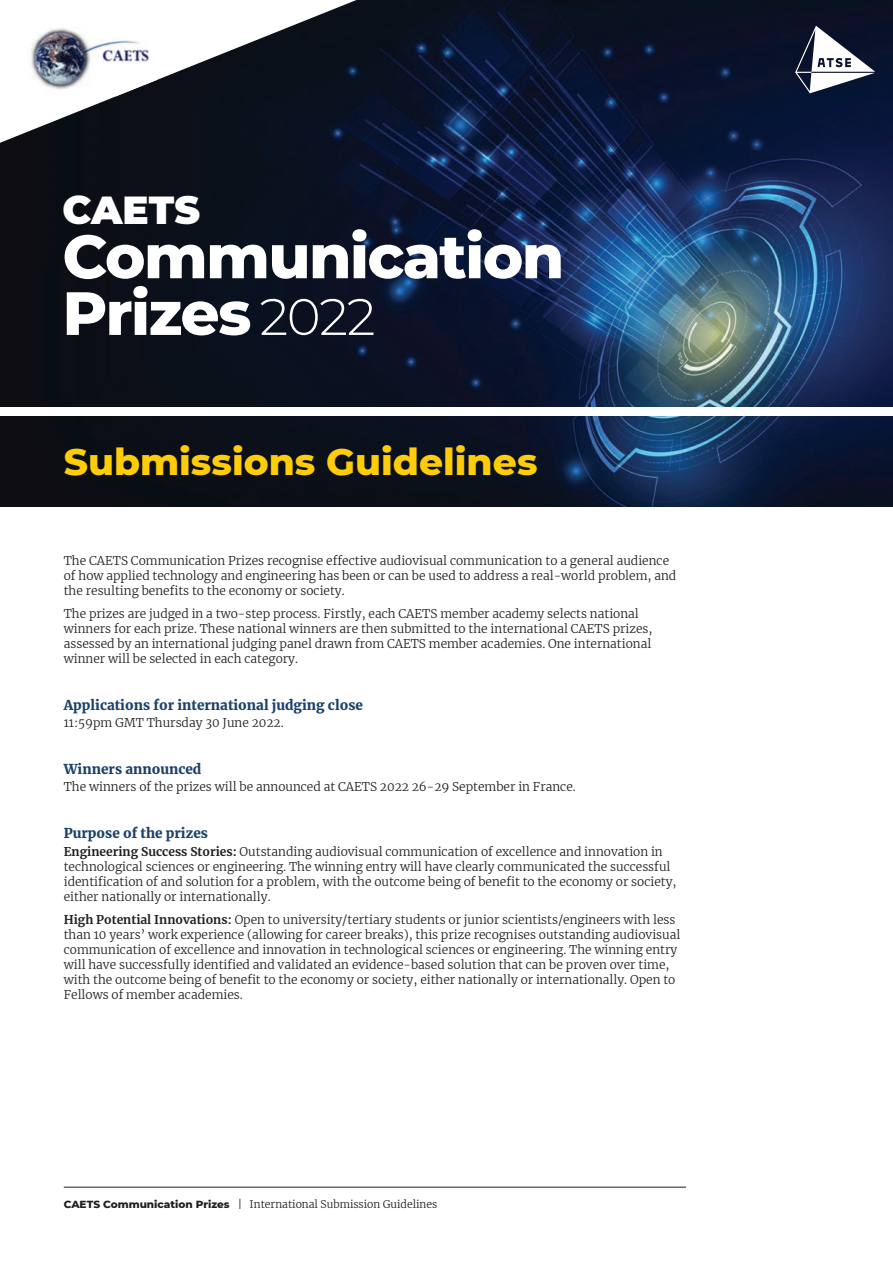
<style>
.page{position:relative;width:893px;height:1263px;background:#fff}
.page>*{position:absolute;margin:0;border:0;box-sizing:border-box;transform-origin:0 0}
.t1{font:800 60.9px/56.7px "Montserrat";letter-spacing:-.025em;color:#fff}
.t2{font:900 39px "Montserrat";color:#fff}
.t3{font:800 37.5px "Montserrat";color:#fecd08}
.t4{font:900 13.5px "Merriweather";color:#1c4269}
.t5{font:300 12px/15px "Merriweather";color:#231f20}
.t6{font:300 10.5px "Merriweather";color:#231f20}
.s1{font-weight:300;font-size:51.15px}
.s2{font-weight:700}
.s3{font-family:"Montserrat";font-weight:800}
</style>
<div class="page">
<img style="left:0;top:0;width:893px;height:506px">
<svg style="left:0;top:0;width:356px;height:143px;fill:#0b111d"></svg>
<img style="left:21px;top:17px;width:136px;height:79px">
<div style="left:0;top:407px;width:893px;height:8px;background:#fff"></div>
<svg style="left:795px;top:26px;width:80px;height:67px"></svg>
<hr style="left:64px;top:1187px;width:622px;height:1px;background:#231f20">
<h2 class="t2" style="left:63px;top:181px;width:139px">CAETS</h2>
<h1 class="t1" style="left:63px;top:225px;width:503px">Communication<br>Prizes <span class="s1">2022</span></h1>
<h3 class="t3" style="left:64px;top:434px;width:475px">Submissions Guidelines</h3>
<p class="t5" style="left:64px;top:552px;width:614px">The CAETS Communication Prizes recognise effective audiovisual communication to a general audience of how applied technology and engineering has been or can be used to address a real-world problem, and the resulting benefits to the economy or society.</p>
<p class="t5" style="left:64px;top:606px;width:590px">The prizes are judged in a two-step process. Firstly, each CAETS member academy selects national winners for each prize. These national winners are then submitted to the international CAETS prizes, assessed by an international judging panel drawn from CAETS member academies. One international winner will be selected in each category.</p>
<p class="t4" style="left:64px;top:696px;width:301px">Applications for international judging close</p>
<p class="t5" style="left:64px;top:715px;width:221px">11:59pm GMT Thursday 30 June 2022.</p>
<p class="t4" style="left:64px;top:760px;width:139px">Winners announced</p>
<p class="t5" style="left:64px;top:779px;width:514px">The winners of the prizes will be announced at CAETS 2022 26-29 September in France.</p>
<p class="t4" style="left:64px;top:824px;width:146px">Purpose of the prizes</p>
<p class="t5" style="left:64px;top:843px;width:614px"><span class="s2">Engineering Success Stories:</span> Outstanding audiovisual communication of excellence and innovation in technological sciences or engineering. The winning entry will have clearly communicated the successful identification of and solution for a problem, with the outcome being of benefit to the economy or society, either nationally or internationally.</p>
<p class="t5" style="left:64px;top:912px;width:618px"><span class="s2">High Potential Innovations:</span> Open to university/tertiary students or junior scientists/engineers with less than 10 years’ work experience (allowing for career breaks), this prize recognises outstanding audiovisual communication of excellence and innovation in technological sciences or engineering. The winning entry will have successfully identified and validated an evidence-based solution that can be proven over time, with the outcome being of benefit to the economy or society, either nationally or internationally. Open to Fellows of member academies.</p>
<p class="t6" style="left:64px;top:1197px;width:375px"><span class="s3">CAETS Communication Prizes</span> | International Submission Guidelines</p>
</div>
